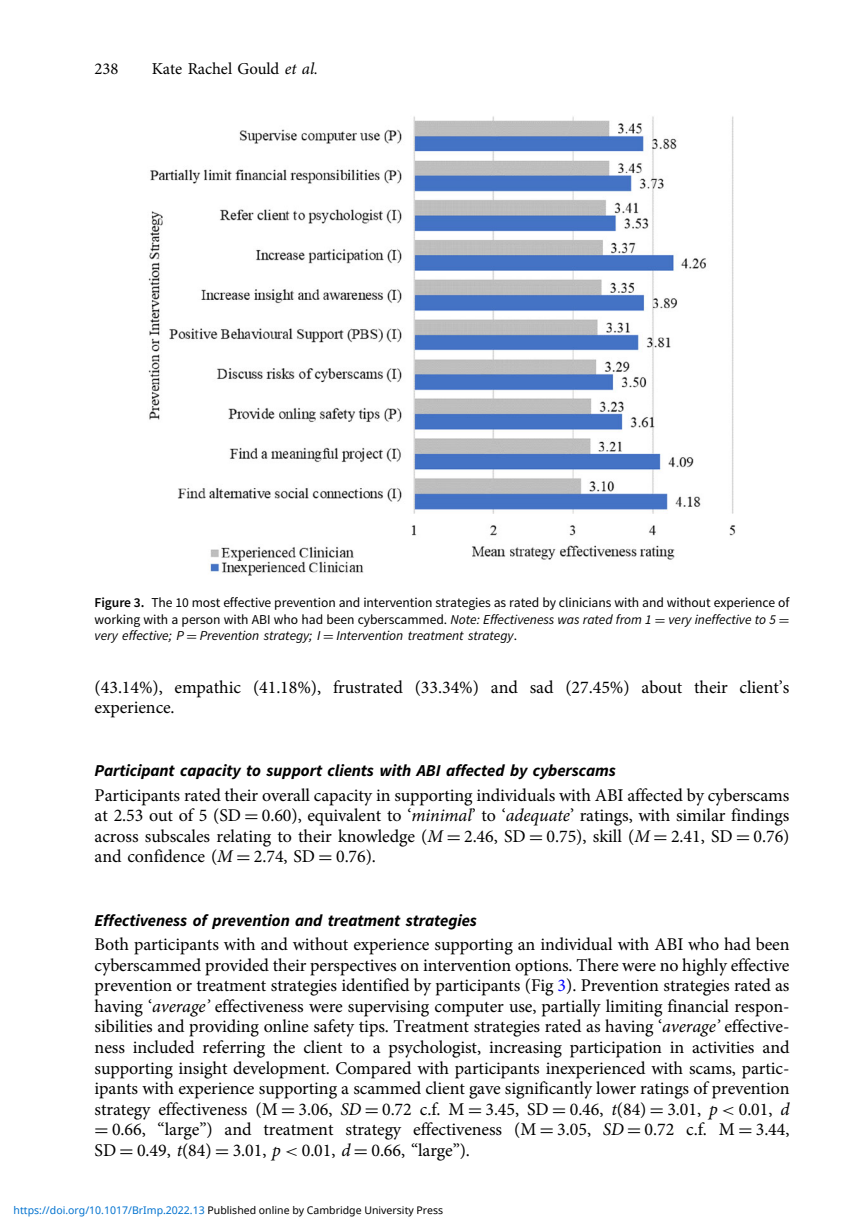
<style>
.page{position:relative;width:864px;height:1226px;background:#fff}
.page>*{position:absolute;margin:0;border:0;box-sizing:border-box;transform-origin:0 0}
.t1{font:18.03px/20.7px "Adv OT1 ef 757 c 0";color:#000;text-align:justify}
.t2{font:16.62px "Adv OT6 a 84369 d.BI";color:#000}
.t3{font:16.62px "Adv OT1 ef 757 c 0";color:#000}
.t4{font:13.47px/16.6px "Adv O Tcabc 3928.I";color:#000}
.t5{font:13.47px "Adv OT0 e 40 dc 65";color:#000}
.t6{font:10.5px "Noto Sans";color:#000}
.s1{font-family:"Adv OT7 d 6 df 7 ab.I"}
.s2{font-family:"Adv OT031 da 8 bf"}
.s3{font-family:"Adv OT0 e 40 dc 65"}
.s4{font-family:"Adv OT6 b 1 ec 377"}
.s5{font-style:inherit}
.s6{color:#00f}
.s7{font-family:"Adv O Ta 1 b 8 d 78 f.I"}
.s8{color:#0172cf}
</style>
<div class="page">
<img style="left:148px;top:116px;width:587px;height:460px">
<p class="t3" style="left:95px;top:63px;width:25px">238</p>
<p class="t3" style="left:152px;top:63px;width:167px">Kate Rachel Gould <span class="s1">et al.</span></p>
<p class="t5" style="left:95px;top:597px;width:696px"><span class="s2">Figure 3.</span> The 10 most effective prevention and intervention strategies as rated by clinicians with and without experience of</p>
<p class="t4" style="left:95px;top:612px;width:696px"><span class="s3">working with a person with ABI who had been cyberscammed.</span> Note: Effectiveness was rated from 1 <span class="s4">=</span> very ineffective to 5 <span class="s4">= </span>very effective; P <span class="s4">=</span> Prevention strategy; I <span class="s4">=</span> Intervention treatment strategy<span class="s3">.</span></p>
<p class="t1" style="left:95px;top:678px;width:696px">(43.14%), empathic (41.18%), frustrated (33.34%) and sad (27.45%) about their client<span class="s5">’</span>s experience.</p>
<p class="t2" style="left:95px;top:764px;width:522px">Participant capacity to support clients with ABI affected by cyberscams</p>
<p class="t1" style="left:95px;top:786px;width:696px">Participants rated their overall capacity in supporting individuals with ABI affected by cyberscams at 2.53 out of 5 (SD <span class="s4">=</span> 0.60), equivalent to <span class="s5">‘</span><span class="s1">minimal</span><span class="s5">’</span> to <span class="s5">‘</span><span class="s1">adequate</span><span class="s5">’</span> ratings, with similar findings across subscales relating to their knowledge (<span class="s1">M</span> <span class="s4">=</span> 2.46, SD <span class="s4">=</span> 0.75), skill (<span class="s1">M</span> <span class="s4">=</span> 2.41, SD <span class="s4">=</span> 0.76) and confidence (<span class="s1">M</span> <span class="s4">=</span> 2.74, SD <span class="s4">=</span> 0.76).</p>
<p class="t2" style="left:95px;top:913px;width:383px">Effectiveness of prevention and treatment strategies</p>
<p class="t1" style="left:95px;top:935px;width:696px">Both participants with and without experience supporting an individual with ABI who had been cyberscammed provided their perspectives on intervention options. There were no highly effective prevention or treatment strategies identified by participants (Fig <span class="s6">3</span>). Prevention strategies rated as having <span class="s5">‘</span><span class="s1">average</span><span class="s1">’</span> effectiveness were supervising computer use, partially limiting financial respon&shy;sibilities and providing online safety tips. Treatment strategies rated as having <span class="s5">‘</span><span class="s1">average</span><span class="s1">’</span> effective&shy;ness included referring the client to a psychologist, increasing participation in activities and supporting insight development. Compared with participants inexperienced with scams, partic&shy;ipants with experience supporting a scammed client gave significantly lower ratings of prevention strategy effectiveness (M <span class="s4">=</span> 3.06, <span class="s1">SD</span> <span class="s4">=</span> 0.72 c.f. M <span class="s4">=</span> 3.45, SD <span class="s4">=</span> 0.46, <span class="s1">t</span>(84) <span class="s4">=</span> 3.01, <span class="s1">p</span> <span class="s7">&lt;</span> 0.01, <span class="s1">d </span><span class="s4">=</span> 0.66, <span class="s5">“</span>large<span class="s5">”</span>) and treatment strategy effectiveness (M <span class="s4">=</span> 3.05, <span class="s1">SD</span> <span class="s4">=</span> 0.72 c.f. M <span class="s4">=</span> 3.44, SD <span class="s4">=</span> 0.49, <span class="s1">t</span>(84) <span class="s4">=</span> 3.01, <span class="s1">p</span> <span class="s7">&lt;</span> 0.01, <span class="s1">d</span> <span class="s4">=</span> 0.66, <span class="s5">“</span>large<span class="s5">”</span>).</p>
<p class="t6" style="left:14px;top:1202px;width:431px"><span class="s8">https://doi.org/10.1017/BrImp.2022.13</span> Published online by Cambridge University Press</p>
</div>
